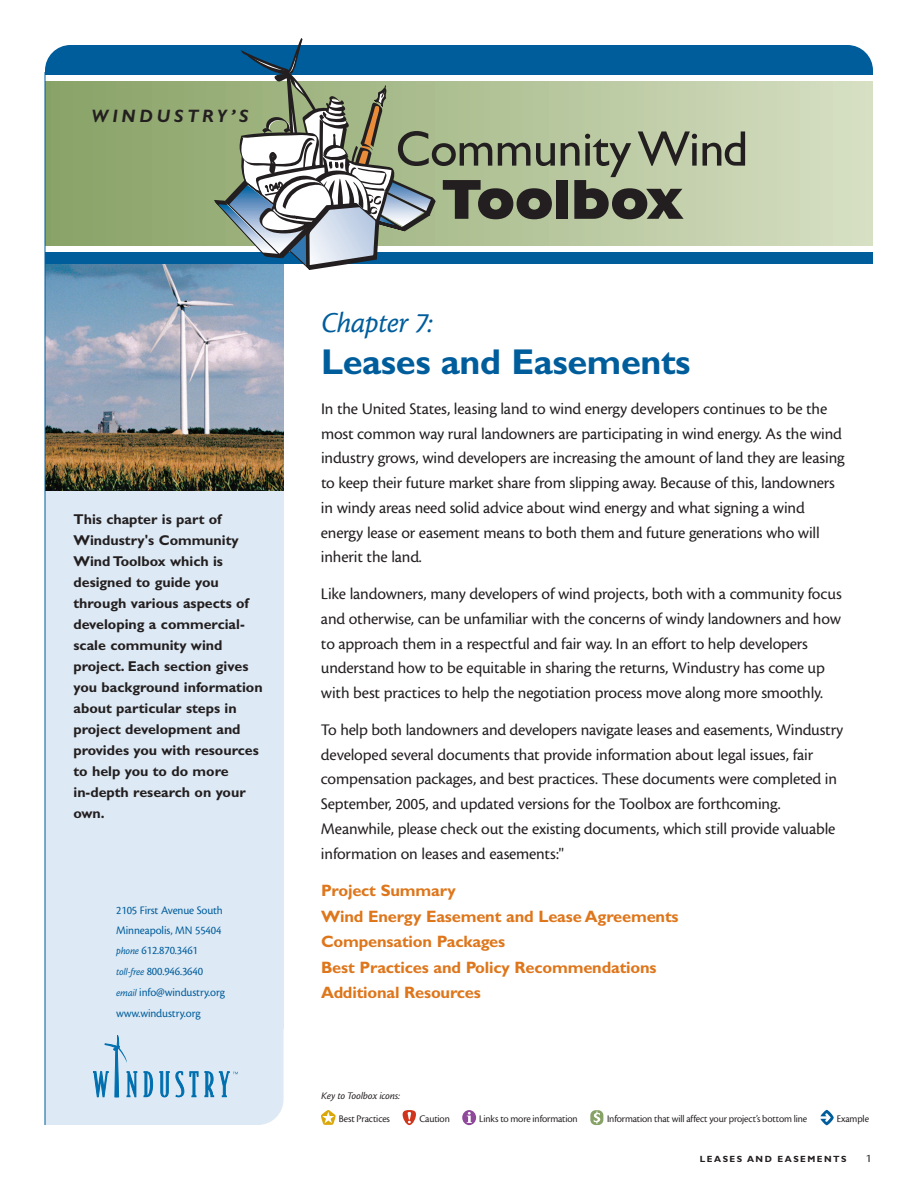
<style>
.page{position:relative;width:918px;height:1188px;background:#fff}
.page>*{position:absolute;margin:0;border:0;box-sizing:border-box;transform-origin:0 0}
.t1{font:56.85px "Classical Sans Ex Bold DTC";letter-spacing:-.02em;color:#231f20}
.t2{font:50.1px "Classical Sans Medium DTC";letter-spacing:-.01em;color:#231f20}
.t3{font:700 36px "Gill Sans";letter-spacing:-.01em;color:#005d9c}
.t4{font:30px "Cronos MM It 408 11";letter-spacing:-.01em;color:#005d9c}
.t5{font:italic 700 18px "Gill Sans";letter-spacing:.21em;color:#231f20}
.t6{font:16.8px/24.8px "Cronos MM 408 11";letter-spacing:-.01em;color:#231f20}
.t7{font:700 16.5px/25.5px "Gill Sans";letter-spacing:-.01em;color:#de761b}
.t8{font:700 14.25px/21px "Gill Sans";color:#231f20}
.t9{font:12px/20.7px "Cronos MM 408 11";letter-spacing:-.01em;color:#005d9c}
.t10{font:12px "Cronos MM 408 11";color:#231f20}
.t11{font:10.5px "Cronos MM 408 72";letter-spacing:-.01em;color:#231f20}
.t12{font:10.5px "Cronos MM It 408 11";letter-spacing:-.01em;color:#231f20}
.t13{font:700 9px "Gill Sans";letter-spacing:.165em;color:#231f20}
.s1{font-family:"Cronos MM It 408 11";font-size:10.5px}
</style>
<div class="page">
<div style="left:45px;top:45px;width:828px;height:60px;background:#005d9c;border-radius:26px"></div>
<div style="left:45px;top:1036px;width:45px;height:89px;background:#dde9f4"></div>
<div style="left:45px;top:938px;width:239px;height:187px;background:#dde9f4;border-radius:26px"></div>
<div style="left:45px;top:261px;width:239px;height:768px;background:#dde9f4"></div>
<svg style="left:144px;top:1071px;width:9px;height:26px"></svg>
<svg style="left:160px;top:1071px;width:10px;height:26px"></svg>
<svg style="left:176px;top:1071px;width:8px;height:26px"></svg>
<svg style="left:190px;top:1071px;width:8px;height:26px"></svg>
<svg style="left:93px;top:1035px;width:44px;height:62px"></svg>
<svg style="left:205px;top:1071px;width:33px;height:26px"></svg>
<svg style="left:46px;top:81px;width:827px;height:165px;background:#b3c499"></svg>
<div style="left:45px;top:252px;width:828px;height:12px;background:#005d9c"></div>
<div style="left:45px;top:75px;width:828px;height:6px;background:#fff"></div>
<svg style="left:214px;top:38px;width:222px;height:232px"></svg>
<img style="left:46px;top:264px;width:238px;height:226px">
<hr style="left:45px;top:72px;width:1px;height:1053px;background:#005d9c">
<svg style="left:321px;top:1110px;width:15px;height:15px"></svg>
<svg style="left:403px;top:1110px;width:13px;height:15px"></svg>
<div style="left:462px;top:1110px;width:14px;height:15px;background:#8e499b;border-radius:50%"></div>
<svg style="left:467px;top:1112px;width:5px;height:11px"></svg>
<svg style="left:590px;top:1110px;width:13px;height:15px"></svg>
<svg style="left:594px;top:1112px;width:6px;height:12px"></svg>
<svg style="left:820px;top:1110px;width:14px;height:15px"></svg>
<p class="t5" style="left:92px;top:109px;width:159px">WINDUSTRY’S</p>
<p class="t8" style="left:74px;top:510px;width:191px">This chapter is part of<br>Windustry's Community<br>Wind Toolbox which is designed to guide you through various aspects of developing a commercial&shy;scale community wind project. Each section gives you background information about particular steps in project development and provides you with resources to help you to do more in-depth research on your own.</p>
<p class="t9" style="left:116px;top:902px;width:108px;line-height:19.5px">2105 First Avenue South<br>Minneapolis, MN 55404</p>
<p class="t9" style="left:116px;top:941px;width:110px"><span class="s1">phone</span> 612.870.3461 <span class="s1">toll-free</span> 800.946.3640 <span class="s1">email</span> info@windustry.org www.windustry.org</p>
<h2 class="t2" style="left:395px;top:119px;width:354px">CommunityWind</h2>
<h1 class="t1" style="left:441px;top:166px;width:244px">Toolbox</h1>
<h3 class="t4" style="left:321px;top:311px;width:113px">Chapter 7:</h3>
<h3 class="t3" style="left:321px;top:349px;width:371px">Leases and Easements</h3>
<p class="t6" style="left:321px;top:397px;width:525px">In the United States, leasing land to wind energy developers continues to be the most common way rural landowners are participating in wind energy. As the wind industry grows, wind developers are increasing the amount of land they are leasing to keep their future market share from slipping away. Because of this, landowners in windy areas need solid advice about wind energy and what signing a wind energy lease or easement means to both them and future generations who will inherit the land.</p>
<p class="t6" style="left:321px;top:583px;width:522px">Like landowners, many developers of wind projects, both with a community focus and otherwise, can be unfamiliar with the concerns of windy landowners and how to approach them in a respectful and fair way. In an effort to help developers understand how to be equitable in sharing the returns, Windustry has come up with best practices to help the negotiation process move along more smoothly.</p>
<p class="t6" style="left:321px;top:718px;width:524px">To help both landowners and developers navigate leases and easements, Windustry developed several documents that provide information about legal issues, fair compensation packages, and best practices. These documents were completed in September, 2005, and updated versions for the Toolbox are forthcoming.<br>Meanwhile, please check out the existing documents, which still provide valuable information on leases and easements:"</p>
<p class="t7" style="left:321px;top:880px;width:359px">Project Summary<br>Wind Energy Easement and Lease Agreements<br>Compensation Packages<br>Best Practices and Policy Recommendations<br>Additional Resources</p>
<p class="t12" style="left:321px;top:1092px;width:80px">Key to Toolbox icons:</p>
<p class="t11" style="left:339px;top:1114px;width:52px">Best Practices</p>
<p class="t11" style="left:419px;top:1114px;width:32px">Caution</p>
<p class="t11" style="left:479px;top:1114px;width:100px">Links to more information</p>
<p class="t11" style="left:607px;top:1114px;width:202px">Information that will affect your project’s bottom line</p>
<p class="t11" style="left:837px;top:1114px;width:34px">Example</p>
<p class="t13" style="left:700px;top:1156px;width:148px">LEASES AND EASEMENTS</p>
<p class="t10" style="left:866px;top:1153px;width:7px">1</p>
</div>
